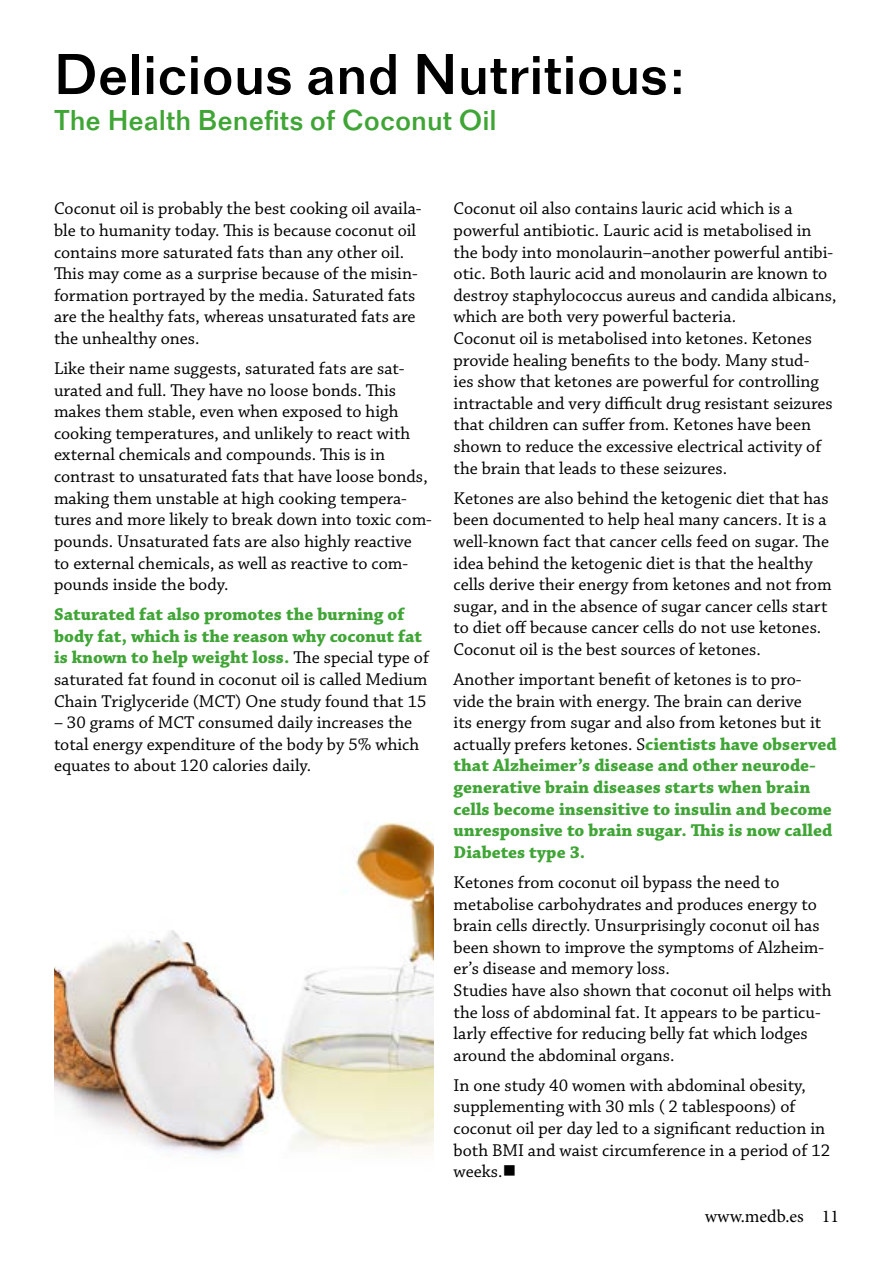
<style>
.page{position:relative;width:893px;height:1263px;background:#fff}
.page>*{position:absolute;margin:0;border:0;box-sizing:border-box;transform-origin:0 0}
.t1{font:500 60px "Folio";color:#000}
.t2{font:500 30px "Folio";color:#3fa535}
.t3{font:18px/21.6px "Chaparral Pro";color:#000}
.t4{font:700 18px/21.6px "Chaparral Pro";color:#3fa535}
.t5{font:18px "Minion Pro";color:#000}
.s1{font-weight:700;color:#3fa535}
.s2{font-weight:400;color:#000}
</style>
<div class="page">
<img style="left:54px;top:822px;width:380px;height:335px">
<h1 class="t1" style="left:54px;top:41px;width:632px">Delicious and Nutritious:</h1>
<h2 class="t2" style="left:54px;top:103px;width:444px">The Health Benefits of Coconut Oil</h2>
<p class="t3" style="left:54px;top:199px;width:369px">Coconut oil is probably the best cooking oil availa&shy;ble to humanity today. This is because coconut oil contains more saturated fats than any other oil.<br>This may come as a surprise because of the misin&shy;formation portrayed by the media. Saturated fats are the healthy fats, whereas unsaturated fats are the unhealthy ones.</p>
<p class="t3" style="left:54px;top:358px;width:379px">Like their name suggests, saturated fats are sat&shy;urated and full. They have no loose bonds. This makes them stable, even when exposed to high cooking temperatures, and unlikely to react with external chemicals and compounds. This is in contrast to unsaturated fats that have loose bonds, making them unstable at high cooking tempera&shy;tures and more likely to break down into toxic com&shy;pounds. Unsaturated fats are also highly reactive<br>to external chemicals, as well as reactive to com&shy;pounds inside the body.</p>
<p class="t3" style="left:54px;top:604px;width:376px"><span class="s1">Saturated fat also promotes the burning of body fat, which is the reason why coconut fat is known to help weight loss.</span> The special type of saturated fat found in coconut oil is called Medium Chain Triglyceride (MCT) One study found that 15</p>
<p class="t3" style="left:54px;top:712px;width:367px">– 30 grams of MCT consumed daily increases the total energy expenditure of the body by 5% which equates to about 120 calories daily.</p>
<p class="t3" style="left:454px;top:199px;width:384px">Coconut oil also contains lauric acid which is a powerful antibiotic. Lauric acid is metabolised in the body into monolaurin–another powerful antibi&shy;otic. Both lauric acid and monolaurin are known to destroy staphylococcus aureus and candida albicans, which are both very powerful bacteria.<br>Coconut oil is metabolised into ketones. Ketones provide healing benefits to the body. Many stud-<br>ies show that ketones are powerful for controlling intractable and very difficult drug resistant seizures that children can suffer from. Ketones have been shown to reduce the excessive electrical activity of the brain that leads to these seizures.</p>
<p class="t3" style="left:454px;top:488px;width:380px">Ketones are also behind the ketogenic diet that has been documented to help heal many cancers. It is a well-known fact that cancer cells feed on sugar. The idea behind the ketogenic diet is that the healthy cells derive their energy from ketones and not from sugar, and in the absence of sugar cancer cells start to diet off because cancer cells do not use ketones.<br>Coconut oil is the best sources of ketones.</p>
<p class="t4" style="left:454px;top:669px;width:385px"><span class="s2">Another important benefit of ketones is to pro&shy;vide the brain with energy. The brain can derive<br>its energy from sugar and also from ketones but it actually prefers ketones. S</span>cientists have observed that Alzheimer’s disease and other neurode&shy;generative brain diseases starts when brain cells become insensitive to insulin and become unresponsive to brain sugar. This is now called Diabetes type 3.</p>
<p class="t3" style="left:454px;top:872px;width:379px">Ketones from coconut oil bypass the need to metabolise carbohydrates and produces energy to brain cells directly. Unsurprisingly coconut oil has been shown to improve the symptoms of Alzheim&shy;er’s disease and memory loss.<br>Studies have also shown that coconut oil helps with the loss of abdominal fat. It appears to be particu&shy;larly effective for reducing belly fat which lodges around the abdominal organs.</p>
<p class="t3" style="left:454px;top:1075px;width:378px">In one study 40 women with abdominal obesity, supplementing with 30 mls ( 2 tablespoons) of coconut oil per day led to a significant reduction in both BMI and waist circumference in a period of 12 weeks.■</p>
<p class="t5" style="left:705px;top:1204px;width:136px">www.medb.es 11</p>
</div>
